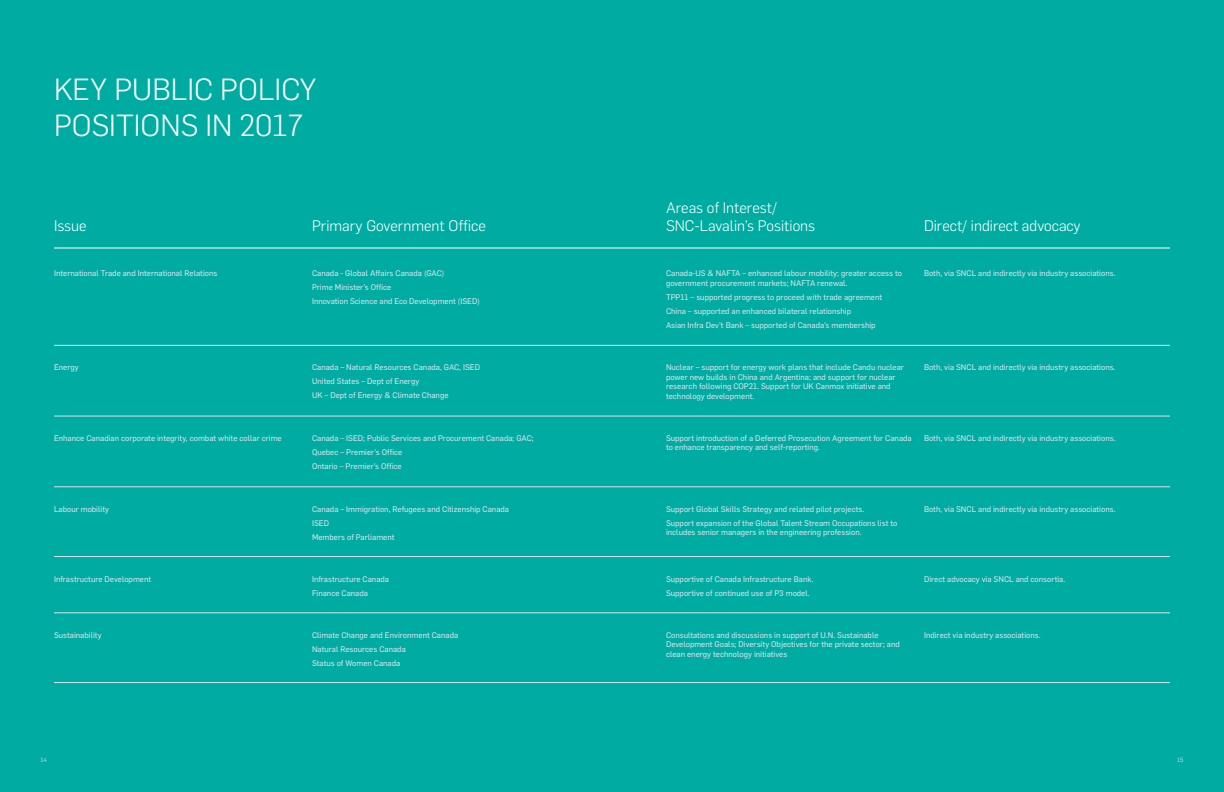
<style>
.page{position:relative;width:1224px;height:792px;background:#00aca1}
.page>*{position:absolute;margin:0;border:0;box-sizing:border-box;transform-origin:0 0}
.t1{font:300 30px/36px "Flama";color:#fff}
.t2{font:300 15px "Flama";color:#fff}
.t3{font:8px/14.1px "Flama Basic";color:#d5e2ed}
.t4{font:6px "Flama";color:#d5e2ed}
</style>
<div class="page">
<hr style="left:54px;top:248px;width:1116px;height:1px;background:#fff">
<hr style="left:54px;top:345px;width:1116px;height:1px;background:#d5e2ed">
<hr style="left:54px;top:416px;width:1116px;height:1px;background:#d5e2ed">
<hr style="left:54px;top:487px;width:1116px;height:1px;background:#d5e2ed">
<hr style="left:54px;top:613px;width:1116px;height:1px;background:#d5e2ed">
<hr style="left:54px;top:556px;width:1116px;height:1px;background:#d5e2ed">
<hr style="left:54px;top:682px;width:1116px;height:1px;background:#d5e2ed">
<h1 class="t1" style="left:54px;top:70px;width:264px">KEY PUBLIC POLICY<br>POSITIONS IN 2017</h1>
<h2 class="t2" style="left:666px;top:198px;width:113px">Areas of Interest/</h2>
<h2 class="t2" style="left:54px;top:216px;width:34px">Issue</h2>
<p class="t3" style="left:54px;top:266px;width:165px">International Trade and International Relations</p>
<p class="t3" style="left:54px;top:360px;width:26px">Energy</p>
<p class="t3" style="left:54px;top:430px;width:229px">Enhance Canadian corporate integrity, combat white collar crime</p>
<h2 class="t2" style="left:312px;top:216px;width:175px">Primary Government Office</h2>
<h2 class="t2" style="left:666px;top:216px;width:151px">SNC-Lavalin’s Positions</h2>
<h2 class="t2" style="left:924px;top:216px;width:158px">Direct/ indirect advocacy</h2>
<p class="t3" style="left:312px;top:266px;width:169px">Canada - Global Affairs Canada (GAC)<br>Prime Minister’s Office<br>Innovation Science and Eco Development (ISED)</p>
<p class="t3" style="left:312px;top:360px;width:170px">Canada – Natural Resources Canada, GAC, ISED<br>United States – Dept of Energy<br>UK – Dept of Energy &amp; Climate Change</p>
<p class="t3" style="left:312px;top:430px;width:223px">Canada – ISED; Public Services and Procurement Canada; GAC;<br>Quebec – Premier’s Office<br>Ontario – Premier’s Office</p>
<p class="t3" style="left:666px;top:268px;width:237px;line-height:9.6px">Canada-US &amp; NAFTA – enhanced labour mobility; greater access to government procurement markets; NAFTA renewal.</p>
<p class="t3" style="left:666px;top:290px;width:218px">TPP11 – supported progress to proceed with trade agreement<br>China – supported an enhanced bilateral relationship<br>Asian Infra Dev’t Bank – supported of Canada’s membership</p>
<p class="t3" style="left:666px;top:362px;width:240px;line-height:9.6px">Nuclear – support for energy work plans that include Candu nuclear power new builds in China and Argentina; and support for nuclear research following COP21. Support for UK Canmox initiative and technology development.</p>
<p class="t3" style="left:666px;top:433px;width:247px;line-height:9.6px">Support introduction of a Deferred Prosecution Agreement for Canada to enhance transparency and self-reporting.</p>
<p class="t3" style="left:924px;top:266px;width:193px">Both, via SNCL and indirectly via industry associations.</p>
<p class="t3" style="left:924px;top:360px;width:193px">Both, via SNCL and indirectly via industry associations.</p>
<p class="t3" style="left:924px;top:430px;width:193px">Both, via SNCL and indirectly via industry associations.</p>
<p class="t3" style="left:54px;top:501px;width:57px">Labour mobility</p>
<p class="t3" style="left:312px;top:501px;width:199px">Canada – Immigration, Refugees and Citizenship Canada<br>ISED<br>Members of Parliament</p>
<p class="t3" style="left:666px;top:501px;width:233px">Support Global Skills Strategy and related pilot projects.<br>Support expansion of the Global Talent Stream Occupations list to</p>
<p class="t3" style="left:666px;top:525px;width:197px">includes senior managers in the engineering profession.</p>
<p class="t3" style="left:924px;top:501px;width:193px">Both, via SNCL and indirectly via industry associations.</p>
<p class="t3" style="left:54px;top:571px;width:99px">Infrastructure Development</p>
<p class="t3" style="left:312px;top:571px;width:79px">Infrastructure Canada<br>Finance Canada</p>
<p class="t3" style="left:666px;top:571px;width:149px">Supportive of Canada Infrastructure Bank.<br>Supportive of continued use of P3 model.</p>
<p class="t3" style="left:924px;top:571px;width:143px">Direct advocacy via SNCL and consortia.</p>
<p class="t3" style="left:54px;top:627px;width:49px">Sustainability</p>
<p class="t3" style="left:312px;top:627px;width:148px">Climate Change and Environment Canada<br>Natural Resources Canada<br>Status of Women Canada</p>
<p class="t3" style="left:666px;top:629px;width:235px;line-height:9.6px">Consultations and discussions in support of U.N. Sustainable<br>Development Goals; Diversity Objectives for the private sector; and clean energy technology initiatives</p>
<p class="t3" style="left:924px;top:627px;width:118px">Indirect via industry associations.</p>
<p class="t4" style="left:40px;top:755px;width:8px">14</p>
<p class="t4" style="left:1177px;top:755px;width:8px">15</p>
</div>
